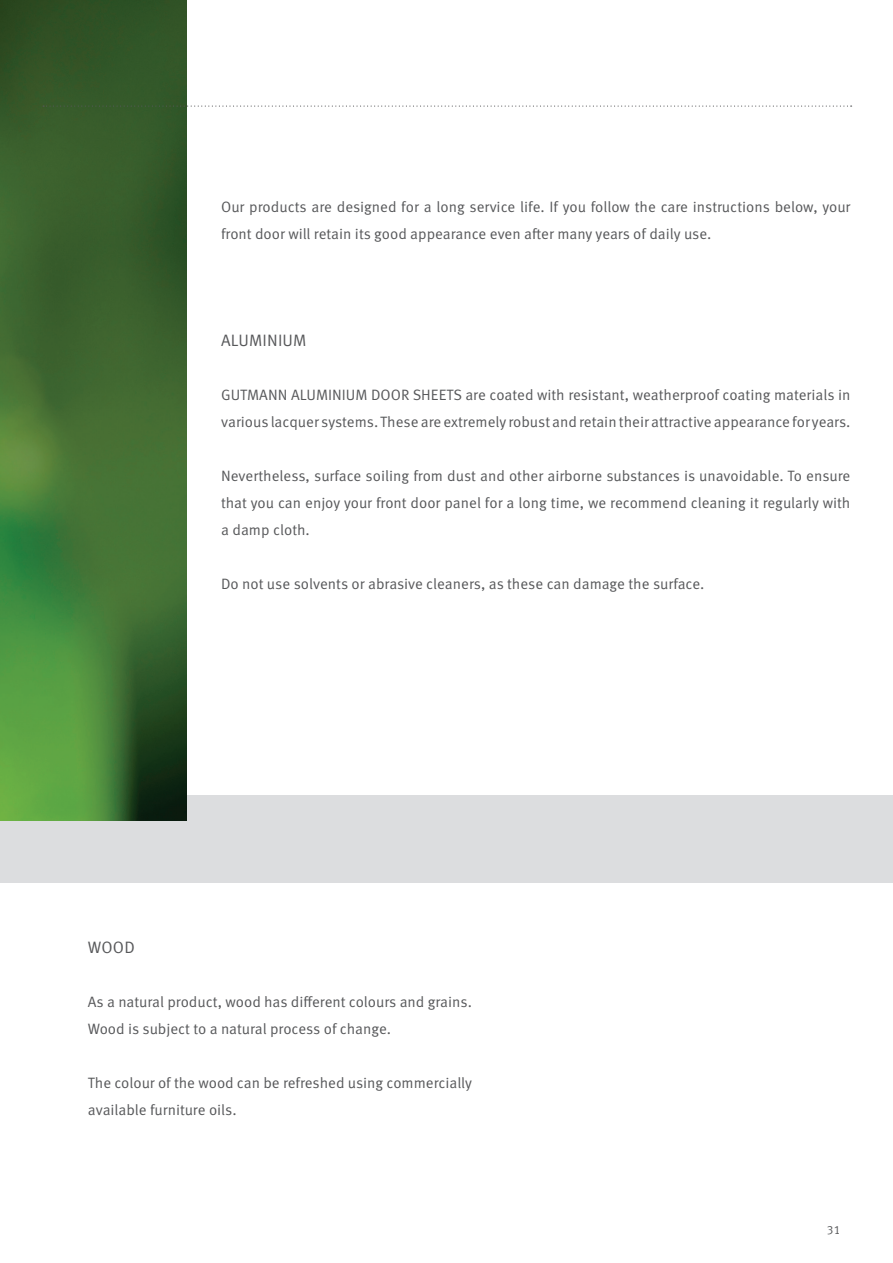
<style>
.page{position:relative;width:893px;height:1263px;background:#fff}
.page>*{position:absolute;margin:0;border:0;box-sizing:border-box;transform-origin:0 0}
.t1{font:16.5px "Gutmann Meta Norm";letter-spacing:.01em;color:#57585a}
.t2{font:15px/27px "Gutmann Meta Norm";color:#57585a}
.t3{font:12px "Gutmann Meta Norm";color:#57585a}
</style>
<div class="page">
<div style="left:0;top:795px;width:893px;height:88px;background:#dcdddf"></div>
<img style="left:0;top:0;width:187px;height:820px">
<svg style="left:43px;top:106px;width:809px;height:1px"></svg>
<p class="t2" style="left:221px;top:192px;width:631px">Our products are designed for a long service life. If you follow the care instructions below, your front door will retain its good appearance even after many years of daily use.</p>
<p class="t1" style="left:221px;top:328px;width:87px">ALUMINIUM</p>
<p class="t2" style="left:221px;top:381px;width:631px">GUTMANN ALUMINIUM DOOR SHEETS are coated with resistant, weatherproof coating materials in various lacquer systems. These are extremely robust and retain their attractive appearance for years.</p>
<p class="t2" style="left:221px;top:462px;width:631px;text-align:justify">Nevertheless, surface soiling from dust and other airborne substances is unavoidable. To ensure that you can enjoy your front door panel for a long time, we recommend cleaning it regularly with a damp cloth.</p>
<p class="t2" style="left:221px;top:570px;width:485px">Do not use solvents or abrasive cleaners, as these can damage the surface.</p>
<p class="t1" style="left:88px;top:935px;width:48px">WOOD</p>
<p class="t2" style="left:88px;top:987px;width:386px">As a natural product, wood has different colours and grains.<br>Wood is subject to a natural process of change.</p>
<p class="t2" style="left:88px;top:1068px;width:386px">The colour of the wood can be refreshed using commercially available furniture oils.</p>
<p class="t3" style="left:827px;top:1221px;width:15px">31</p>
</div>
